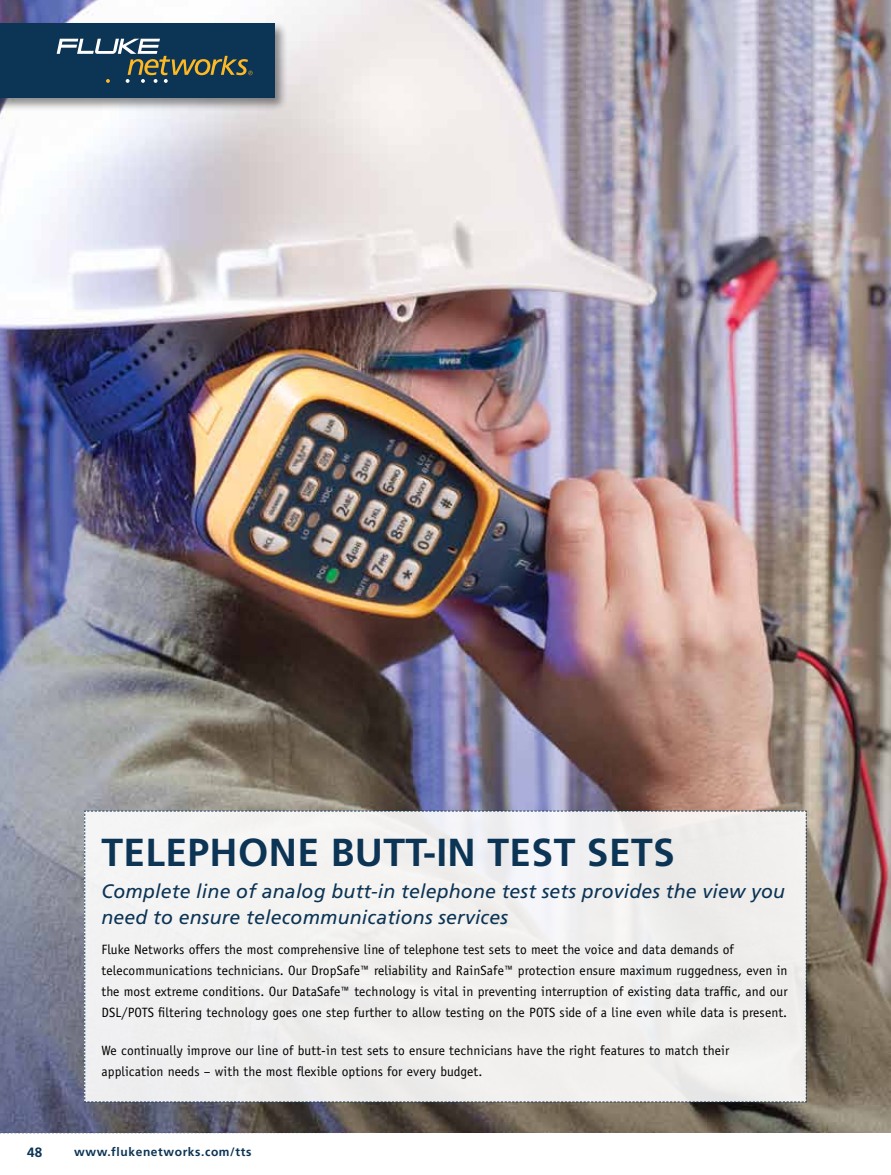
<style>
.page{position:relative;width:891px;height:1175px;background:#fff}
.page>*{position:absolute;margin:0;border:0;box-sizing:border-box;transform-origin:0 0}
.t1{font:700 39px "Frutiger";letter-spacing:.01em;color:#0c3455}
.t2{font:italic 19.5px/25.5px "Frutiger";letter-spacing:.01em;color:#0c3455}
.t3{font:13.5px/21px "Officina Sans";letter-spacing:.01em;color:#000}
.t4{font:700 13.5px "Frutiger";color:#0c3455}
.t5{font:700 12px "Frutiger";letter-spacing:.05em;color:#0c3455}
</style>
<div class="page">
<svg style="left:0;top:1132px;width:373px;height:1px"></svg>
<img style="left:0;top:0;width:891px;height:1132px">
<div style="left:0;top:21px;width:288px;height:91px;background:#000;opacity:.45"></div>
<div style="left:0;top:23px;width:275px;height:75px;background:#0c3455"></div>
<svg style="left:57px;top:39px;width:196px;height:44px"></svg>
<div style="left:84px;top:810px;width:723px;height:292px;background:#f1f0ef"></div>
<hr style="left:888px;top:21px;width:3px;height:91px;background:#9d98a1">
<h1 class="t1" style="left:101px;top:830px;width:552px">Telephone butt-in test sets</h1>
<h2 class="t2" style="left:101px;top:878px;width:685px">Complete line of analog butt-in telephone test sets provides the view you need to ensure telecommunications services</h2>
<p class="t3" style="left:101px;top:939px;width:688px">Fluke Networks offers the most comprehensive line of telephone test sets to meet the voice and data demands of telecommunications technicians. Our DropSafe™ reliability and RainSafe™ protection ensure maximum ruggedness, even in the most extreme conditions. Our DataSafe™ technology is vital in preventing interruption of existing data traffic, and our DSL/POTS filtering technology goes one step further to allow testing on the POTS side of a line even while data is present.</p>
<p class="t3" style="left:101px;top:1039px;width:629px">We continually improve our line of butt-in test sets to ensure technicians have the right features to match their application needs – with the most flexible options for every budget.</p>
<p class="t4" style="left:27px;top:1144px;width:17px">48</p>
<p class="t5" style="left:74px;top:1144px;width:179px">www.flukenetworks.com/tts</p>
</div>
